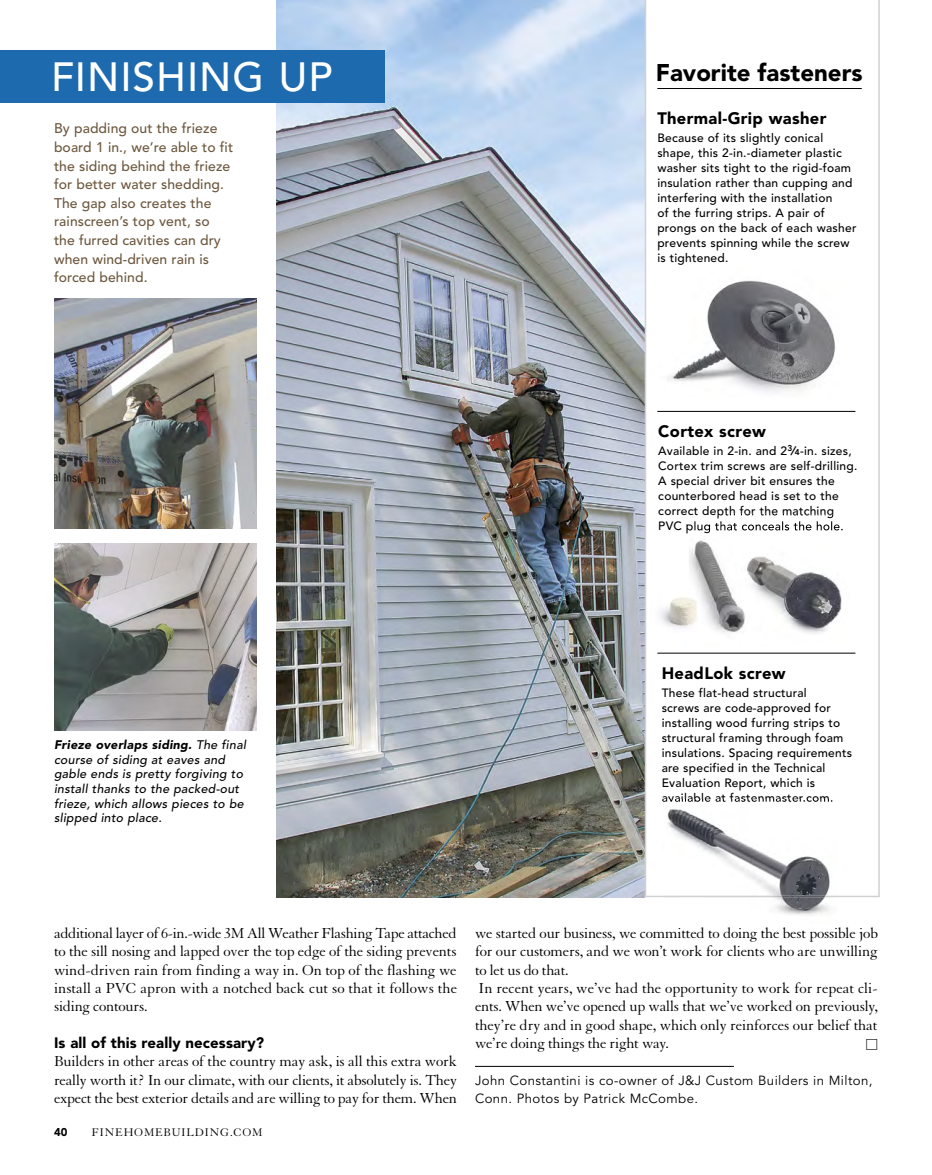
<style>
.page{position:relative;width:932px;height:1175px;background:#fff}
.page>*{position:absolute;margin:0;border:0;box-sizing:border-box;transform-origin:0 0}
.t1{font:500 40.5px "Avenir LT Std";letter-spacing:.025em;color:#fff}
.t2{font:900 24px "Avenir LT Std";color:#000}
.t3{font:900 16.5px "Avenir LT Std";letter-spacing:.02em;color:#000}
.t4{font:15.75px/18.3px "Granjon LT Std";letter-spacing:-.015em;color:#000;text-align:justify}
.t5{font:900 15px "Avenir LT Std";letter-spacing:.005em;color:#000}
.t6{font:500 13.95px/18.6px "Avenir LT Std";letter-spacing:.005em;color:#6d583f}
.t7{font:13.5px "Universal Std Newswith Comm Pi";color:#000}
.t8{font:13.2px/18.3px "Avenir LT Std";letter-spacing:.03em;color:#000}
.t9{font:italic 500 12.3px/14.7px "Avenir LT Std";letter-spacing:.02em;color:#000}
.t10{font:500 12px/15px "Avenir LT Std";letter-spacing:.02em;color:#000}
.t11{font:12px "Granjon LT Std";letter-spacing:.07em;color:#000}
.t12{font:900 11.25px "Avenir LT Std";color:#000}
.s1{font-weight:800}
.s2{font-weight:800;font-size:8.4px}
.s3{font-weight:900}
</style>
<div class="page">
<img style="left:54px;top:299px;width:202px;height:229px">
<img style="left:54px;top:543px;width:202px;height:187px">
<img style="left:276px;top:0;width:368px;height:897px">
<hr style="left:475px;top:1066px;width:259px;height:1px;background:#000">
<div style="left:0;top:50px;width:384px;height:52px;background:#1d6aae"></div>
<svg style="left:644px;top:0;width:235px;height:897px"></svg>
<img style="left:688px;top:519px;width:82px;height:127px">
<img style="left:688px;top:521px;width:30px;height:13px">
<img style="left:769px;top:514px;width:81px;height:130px">
<img style="left:716px;top:513px;width:118px;height:6px">
<img style="left:769px;top:521px;width:74px;height:13px">
<img style="left:718px;top:519px;width:51px;height:125px">
<svg style="left:719px;top:521px;width:11px;height:13px"></svg>
<img style="left:654px;top:588px;width:46px;height:63px">
<img style="left:688px;top:588px;width:12px;height:58px">
<img style="left:655px;top:268px;width:194px;height:133px">
<hr style="left:657px;top:88px;width:204px;height:1px;background:#000">
<hr style="left:657px;top:411px;width:198px;height:1px;background:#000">
<hr style="left:657px;top:652px;width:198px;height:1px;background:#000">
<img style="left:662px;top:800px;width:175px;height:115px">
<img style="left:662px;top:895px;width:175px;height:2px">
<img style="left:662px;top:800px;width:170px;height:1px">
<p class="t1" style="left:51px;top:53px;width:283px">FiniShing uP</p>
<p class="t6" style="left:54px;top:120px;width:181px">by padding out the frieze board 1 in., we’re able to fit the siding behind the frieze for better water shedding.<br>The gap also creates the rainscreen’s top vent, so the furred cavities can dry when wind-driven rain is forced behind.</p>
<p class="t2" style="left:656px;top:59px;width:208px">favorite fasteners</p>
<p class="t3" style="left:657px;top:108px;width:171px">thermal-Grip washer</p>
<p class="t10" style="left:657px;top:130px;width:201px">because of its slightly conical shape, this 2-in.-diameter plastic washer sits tight to the rigid-foam insulation rather than cupping and interfering with the installation<br>of the furring strips. A pair of prongs on the back of each washer prevents spinning while the screw is tightened.</p>
<p class="t3" style="left:658px;top:421px;width:109px">Cortex screw</p>
<p class="t10" style="left:658px;top:444px;width:201px">Available in 2-in. and 2<sup>3</sup><span class="s1">⁄</span><span class="s2">4</span>-in. sizes, Cortex trim screws are self-drilling.<br>A special driver bit ensures the counterbored head is set to the correct depth for the matching</p>
<p class="t9" style="left:54px;top:737px;width:193px"><span class="s3">Frieze overlaps siding.</span> The final course of siding at eaves and gable ends is pretty forgiving to install thanks to the packed-out frieze, which allows pieces to be slipped into place.</p>
<p class="t3" style="left:661px;top:663px;width:125px">headLok screw</p>
<p class="t10" style="left:661px;top:685px;width:192px">These flat-head structural<br>screws are code-approved for installing wood furring strips to structural framing through foam insulations. Spacing requirements are specified in the Technical evaluation Report, which is available at fastenmaster.com.</p>
<p class="t4" style="left:54px;top:924px;width:404px">additional layer of 6-in.-wide 3M All Weather Flashing Tape attached to the sill nosing and lapped over the top edge of the siding prevents wind-driven rain from finding a way in. On top of the flashing we install a PVC apron with a notched back cut so that it follows the siding contours.</p>
<p class="t5" style="left:54px;top:1033px;width:212px">Is all of this really necessary?</p>
<p class="t4" style="left:54px;top:1052px;width:405px">Builders in other areas of the country may ask, is all this extra work really worth it? In our climate, with our clients, it absolutely is. They expect the best exterior details and are willing to pay for them. When</p>
<p class="t12" style="left:54px;top:1125px;width:15px">40</p>
<p class="t11" style="left:92px;top:1126px;width:172px">FINEHOMEBUILDING.COM</p>
<p class="t4" style="left:475px;top:924px;width:404px;text-align:left">we started our business, we committed to doing the best possible job for our customers, and we won’t work for clients who are unwilling to let us do that.<br>In recent years, we’ve had the opportunity to work for repeat cli&shy;ents. When we’ve opened up walls that we’ve worked on previously, they’re dry and in good shape, which only reinforces our belief that we’re doing things the right way.</p>
<p class="t7" style="left:865px;top:1038px;width:14px">□</p>
<p class="t8" style="left:475px;top:1071px;width:399px">John Constantini is co-owner of J&amp;J Custom Builders in Milton,<br>Conn. Photos by Patrick McCombe.</p>
</div>
